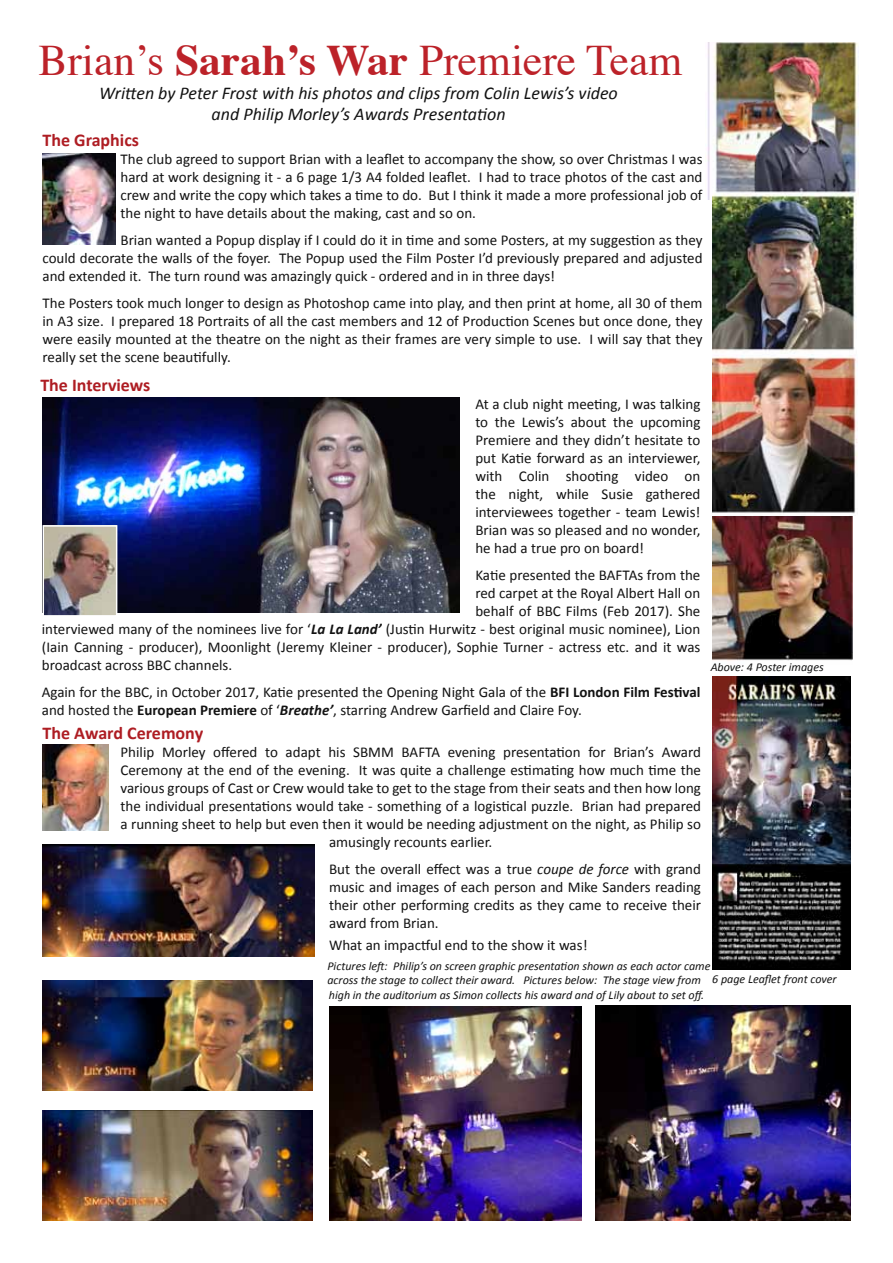
<style>
.page{position:relative;width:893px;height:1263px;background:#fff}
.page>*{position:absolute;margin:0;border:0;box-sizing:border-box;transform-origin:0 0}
.t1{font:43.5px "Times";color:#bc2229}
.t2{font:italic 18px/21.6px "Calibri";color:#121212;text-align:center}
.t3{font:700 18px "Calibri";color:#ae1d23}
.t4{font:15px/18px "Calibri";color:#121212;text-align:justify}
.t5{font:italic 12px/14.4px "Calibri";color:#121212}
.s1{font-weight:700}
.s2{font-weight:700;font-style:italic}
.s3{font-style:italic}
</style>
<div class="page">
<img style="left:707px;top:43px;width:152px;height:157px">
<img style="left:712px;top:193px;width:145px;height:161px">
<img style="left:712px;top:516px;width:141px;height:145px">
<img style="left:712px;top:354px;width:146px;height:160px">
<img style="left:43px;top:398px;width:416px;height:215px">
<img style="left:712px;top:676px;width:138px;height:293px">
<img style="left:43px;top:844px;width:272px;height:113px">
<img style="left:330px;top:1006px;width:251px;height:214px">
<img style="left:595px;top:1006px;width:255px;height:214px">
<img style="left:43px;top:980px;width:270px;height:110px">
<img style="left:43px;top:1110px;width:270px;height:110px">
<img style="left:46px;top:528px;width:68px;height:86px">
<div style="left:43px;top:525px;width:74px;height:92px;border:2px solid #fff"></div>
<img style="left:43px;top:153px;width:72px;height:91px">
<img style="left:43px;top:745px;width:65px;height:85px">
<h1 class="t1" style="left:38px;top:20px;width:645px">Brian’s <span class="s1">Sarah’s War</span> Premiere Team</h1>
<p class="t2" style="left:99px;top:81px;width:520px">Written by Peter Frost with his photos and clips from Colin Lewis’s video and Philip Morley’s Awards Presentation</p>
<p class="t3" style="left:43px;top:129px;width:98px">The Graphics</p>
<p class="t4" style="left:121px;top:150px;width:583px">The club agreed to support Brian with a leaflet to accompany the show, so over Christmas I was hard at work designing it - a 6 page 1/3 A4 folded leaflet. I had to trace photos of the cast and crew and write the copy which takes a time to do. But I think it made a more professional job of the night to have details about the making, cast and so on.</p>
<p class="t4" style="left:43px;top:231px;width:661px;text-indent:78px">Brian wanted a Popup display if I could do it in time and some Posters, at my suggestion as they could decorate the walls of the foyer. The Popup used the Film Poster I’d previously prepared and adjusted and extended it. The turn round was amazingly quick - ordered and in in three days!</p>
<p class="t4" style="left:43px;top:294px;width:662px">The Posters took much longer to design as Photoshop came into play, and then print at home, all 30 of them in A3 size. I prepared 18 Portraits of all the cast members and 12 of Production Scenes but once done, they were easily mounted at the theatre on the night as their frames are very simple to use. I will say that they really set the scene beautifully.</p>
<p class="t3" style="left:40px;top:374px;width:112px">The Interviews</p>
<p class="t4" style="left:475px;top:394px;width:227px">At a club night meeting, I was talking to the Lewis’s about the upcoming Premiere and they didn’t hesitate to put Katie forward as an interviewer, with Colin shooting video on the night, while Susie gathered interviewees together - team Lewis!<br>Brian was so pleased and no wonder, he had a true pro on board!</p>
<p class="t4" style="left:475px;top:565px;width:226px">Katie presented the BAFTAs from the</p>
<p class="t4" style="left:475px;top:583px;width:226px">red carpet at the Royal Albert Hall on</p>
<p class="t4" style="left:475px;top:601px;width:226px">behalf of BBC Films (Feb 2017). She</p>
<p class="t4" style="left:42px;top:619px;width:660px">interviewed many of the nominees live for ‘<span class="s2">La La Land’</span> (Justin Hurwitz - best original music nominee), Lion</p>
<p class="t4" style="left:42px;top:637px;width:660px">(Iain Canning - producer), Moonlight (Jeremy Kleiner - producer), Sophie Turner - actress etc. and it was</p>
<p class="t4" style="left:42px;top:655px;width:192px">broadcast across BBC channels.</p>
<p class="t4" style="left:42px;top:682px;width:660px">Again for the BBC, in October 2017, Katie presented the Opening Night Gala of the <span class="s1">BFI London Film Festival </span>and hosted the <span class="s1">European Premiere</span> of ‘<span class="s2">Breathe’</span>, starring Andrew Garfield and Claire Foy.</p>
<p class="t3" style="left:43px;top:721px;width:162px">The Award Ceremony</p>
<p class="t4" style="left:121px;top:742px;width:582px;text-align:center">Philip Morley offered to adapt his SBMM BAFTA evening presentation for Brian’s Award Ceremony at the end of the evening. It was quite a challenge estimating how much time the various groups of Cast or Crew would take to get to the stage from their seats and then how long the individual presentations would take - something of a logistical puzzle. Brian had prepared a running sheet to help but even then it would be needing adjustment on the night, as Philip so amusingly recounts earlier.</p>
<p class="t4" style="left:329px;top:859px;width:373px">But the overall effect was a true <span class="s3">coupe de force</span> with grand music and images of each person and Mike Sanders reading their other performing credits as they came to receive their award from Brian.</p>
<p class="t4" style="left:329px;top:935px;width:260px">What an impactful end to the show it was!</p>
<p class="t5" style="left:711px;top:659px;width:115px">Above: 4 Poster images</p>
<p class="t5" style="left:327px;top:958px;width:384px">Pictures left: Philip’s on screen graphic presentation shown as each actor came across the stage to collect their award. Pictures below: The stage view from high in the auditorium as Simon collects his award and of Lily about to set off.</p>
<p class="t5" style="left:712px;top:971px;width:126px">6 page Leaflet front cover</p>
</div>
